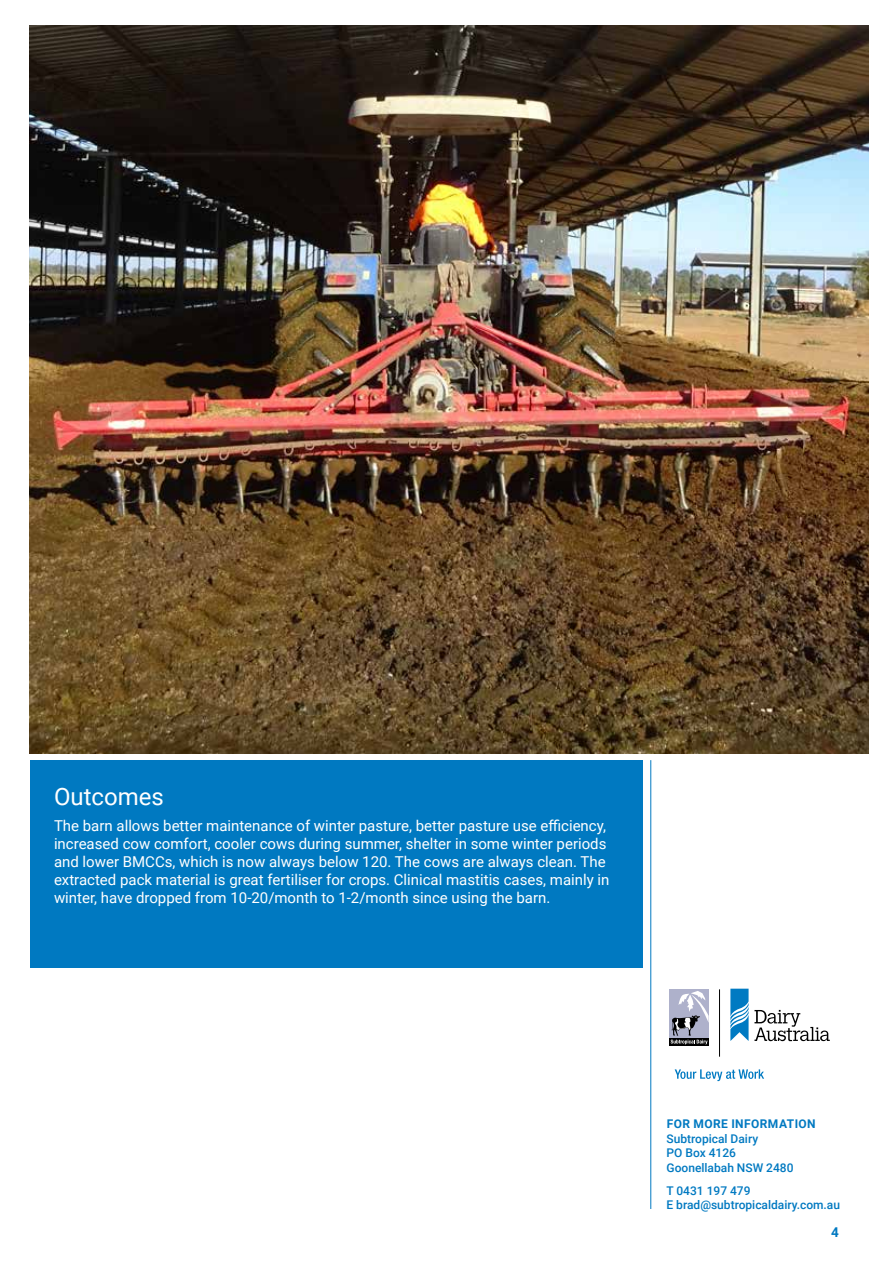
<style>
.page{position:relative;width:893px;height:1263px;background:#fff}
.page>*{position:absolute;margin:0;border:0;box-sizing:border-box;transform-origin:0 0}
.t1{font:24px "Roboto";color:#fff}
.t2{font:15px/18px "Roboto";color:#fff}
.t3{font:700 13.5px "Roboto";color:#0079c1}
.t4{font:500 12px/14.4px "Roboto";color:#0079c1}
.t5{font:700 12px "Roboto";letter-spacing:.035em;color:#0079c1}
</style>
<div class="page">
<img style="left:30px;top:26px;width:839px;height:728px">
<hr style="left:719px;top:989px;width:1px;height:68px;background:#000">
<svg style="left:730px;top:989px;width:100px;height:52px"></svg>
<svg style="left:675px;top:1069px;width:89px;height:12px"></svg>
<div style="left:669px;top:1037px;width:40px;height:9px;background:#000"></div>
<div style="left:669px;top:989px;width:40px;height:48px;background:#aeb1cb"></div>
<svg style="left:671px;top:991px;width:38px;height:53px"></svg>
<hr style="left:650px;top:760px;width:1px;height:449px;background:#0079c1">
<div style="left:31px;top:760px;width:612px;height:207px;background:#0079c1"></div>
<h1 class="t1" style="left:54px;top:779px;width:111px">Outcomes</h1>
<p class="t2" style="left:54px;top:816px;width:557px">The barn allows better maintenance of winter pasture, better pasture use efficiency, increased cow comfort, cooler cows during summer, shelter in some winter periods and lower BMCCs, which is now always below 120. The cows are always clean. The extracted pack material is great fertiliser for crops. Clinical mastitis cases, mainly in winter, have dropped from 10-20/month to 1-2/month since using the barn.</p>
<p class="t5" style="left:667px;top:1116px;width:151px">FOR MORE INFORMATION</p>
<p class="t4" style="left:666px;top:1131px;width:129px">Subtropical Dairy<br>PO Box 4126<br>Goonellabah NSW 2480</p>
<p class="t4" style="left:666px;top:1183px;width:175px">T 0431 197 479<br>E brad@subtropicaldairy.com.au</p>
<p class="t3" style="left:831px;top:1223px;width:9px">4</p>
</div>
